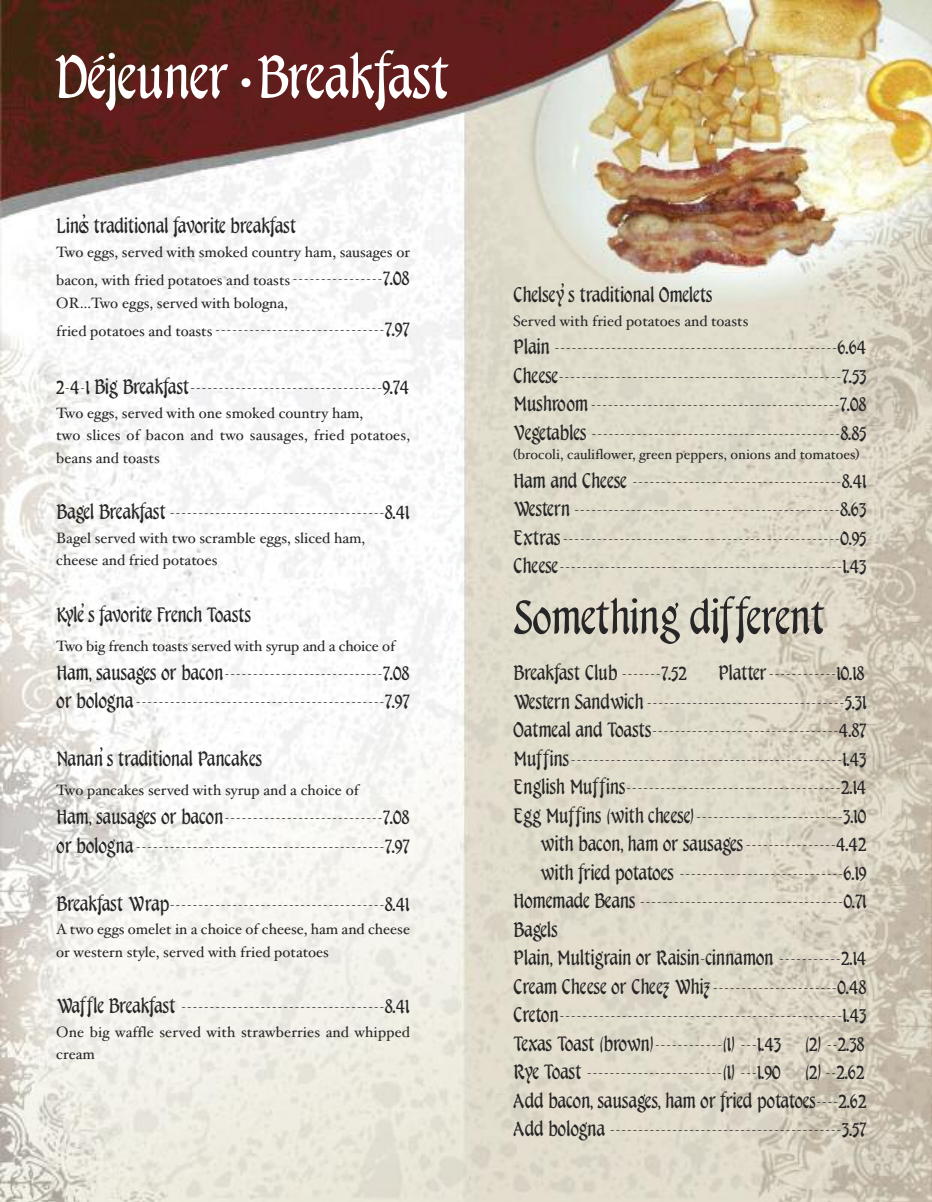
<style>
.page{position:relative;width:932px;height:1202px;background:#fff}
.page>*{position:absolute;margin:0;border:0;box-sizing:border-box;transform-origin:0 0}
.t1{font:69px "Menuetto";color:#fff}
.t2{font:54px "Menuetto";color:#272627}
.t3{font:24px/28.5px "Menuetto";color:#272627;text-align:justify}
.t4{font:15px/22.5px "Hoefler Text";color:#272627}
.t5{font:14.25px "Hoefler Text";color:#272627}
.s1{font-family:"Menuetto";font-size:24px}
.s2{font-family:"Hoefler Text";font-size:15px}
</style>
<div class="page">
<img style="left:0;top:0;width:932px;height:1202px">
<h1 class="t1" style="left:54px;top:43px;width:396px">Déjeuner•Breakfast</h1>
<p class="t3" style="left:56px;top:212px;width:241px">Line’s traditional favorite breakfast</p>
<p class="t4" style="left:56px;top:238px;width:355px;line-height:27.8px">Two eggs, served with smoked country ham, sausages or bacon, with fried potatoes and toasts<span class="s1">----------------7.08</span></p>
<p class="t4" style="left:56px;top:292px;width:233px">OR…Two eggs, served with bologna,</p>
<p class="t3" style="left:56px;top:315px;width:354px"><span class="s2">fried potatoes and toasts</span>------------------------------7.97</p>
<p class="t3" style="left:56px;top:372px;width:354px">2-4-1 Big Breakfast----------------------------------9.74</p>
<p class="t4" style="left:56px;top:401px;width:355px">Two eggs, served with one smoked country ham,<br>two slices of bacon and two sausages, fried potatoes, beans and toasts</p>
<p class="t3" style="left:56px;top:497px;width:354px">Bagel Breakfast --------------------------------------8.41</p>
<p class="t4" style="left:56px;top:526px;width:310px">Bagel served with two scramble eggs, sliced ham, cheese and fried potatoes</p>
<p class="t3" style="left:56px;top:600px;width:196px">Kyle’ s favorite French Toasts</p>
<p class="t4" style="left:56px;top:634px;width:340px">Two big french toasts served with syrup and a choice of</p>
<p class="t3" style="left:56px;top:658px;width:354px">Ham, sausages or bacon----------------------------7.08 or bologna--------------------------------------------7.97</p>
<p class="t3" style="left:56px;top:744px;width:207px">Nanan’ s traditional Pancakes</p>
<p class="t4" style="left:56px;top:778px;width:304px">Two pancakes served with syrup and a choice of</p>
<p class="t3" style="left:56px;top:802px;width:354px">Ham, sausages or bacon----------------------------7.08 or bologna--------------------------------------------7.97</p>
<p class="t3" style="left:56px;top:889px;width:354px">Breakfast Wrap--------------------------------------8.41</p>
<p class="t4" style="left:56px;top:917px;width:355px">A two eggs omelet in a choice of cheese, ham and cheese or western style, served with fried potatoes</p>
<p class="t3" style="left:56px;top:991px;width:354px">Waffle Breakfast ------------------------------------8.41</p>
<p class="t4" style="left:56px;top:1020px;width:355px">One big waffle served with strawberries and whipped cream</p>
<p class="t3" style="left:513px;top:280px;width:201px">Chelsey’ s traditional Omelets</p>
<p class="t4" style="left:513px;top:309px;width:237px">Served with fried potatoes and toasts</p>
<p class="t3" style="left:513px;top:333px;width:354px">Plain --------------------------------------------------6.64<br>Cheese--------------------------------------------------7.53<br>Mushroom--------------------------------------------7.08<br>Vegetables --------------------------------------------8.85</p>
<p class="t5" style="left:513px;top:446px;width:348px">(brocoli, cauliflower, green peppers, onions and tomatoes)</p>
<p class="t3" style="left:513px;top:466px;width:354px">Ham and Cheese -------------------------------------8.41<br>Western -----------------------------------------------8.63<br>Extras-------------------------------------------------0.95<br>Cheese--------------------------------------------------1.43</p>
<h2 class="t2" style="left:513px;top:590px;width:313px">Something different</h2>
<p class="t3" style="left:513px;top:658px;width:175px">Breakfast Club -------7.52</p>
<p class="t3" style="left:718px;top:658px;width:148px">Platter------------10.18</p>
<p class="t3" style="left:513px;top:687px;width:354px">Western Sandwich-----------------------------------5.31</p>
<p class="t3" style="left:513px;top:715px;width:354px">Oatmeal and Toasts---------------------------------4.87</p>
<p class="t3" style="left:513px;top:744px;width:354px">Muffins------------------------------------------------1.43</p>
<p class="t3" style="left:513px;top:772px;width:354px">English Muffins--------------------------------------2.14</p>
<p class="t3" style="left:513px;top:801px;width:354px">Egg Muffins (with cheese)--------------------------3.10</p>
<p class="t3" style="left:540px;top:829px;width:327px">with bacon, ham or sausages----------------4.42</p>
<p class="t3" style="left:540px;top:858px;width:327px">with fried potatoes -----------------------------6.19</p>
<p class="t3" style="left:513px;top:886px;width:354px">Homemade Beans ------------------------------------0.71</p>
<p class="t3" style="left:513px;top:915px;width:46px">Bagels</p>
<p class="t3" style="left:513px;top:943px;width:354px">Plain, Multigrain or Raisin-cinnamon -----------2.14</p>
<p class="t3" style="left:513px;top:972px;width:354px">Cream Cheese or Cheez Whiz----------------------0.48</p>
<p class="t3" style="left:513px;top:1000px;width:354px">Creton--------------------------------------------------1.43</p>
<p class="t3" style="left:513px;top:1029px;width:353px">Texas Toast (brown)------------(1) ---1.43 (2) --2.38</p>
<p class="t3" style="left:513px;top:1057px;width:353px">Rye Toast ------------------------(1) ---1.90 (2) --2.62</p>
<p class="t3" style="left:513px;top:1086px;width:354px">Add bacon, sausages, ham or fried potatoes----2.62</p>
<p class="t3" style="left:513px;top:1114px;width:354px">Add bologna -----------------------------------------3.57</p>
</div>
